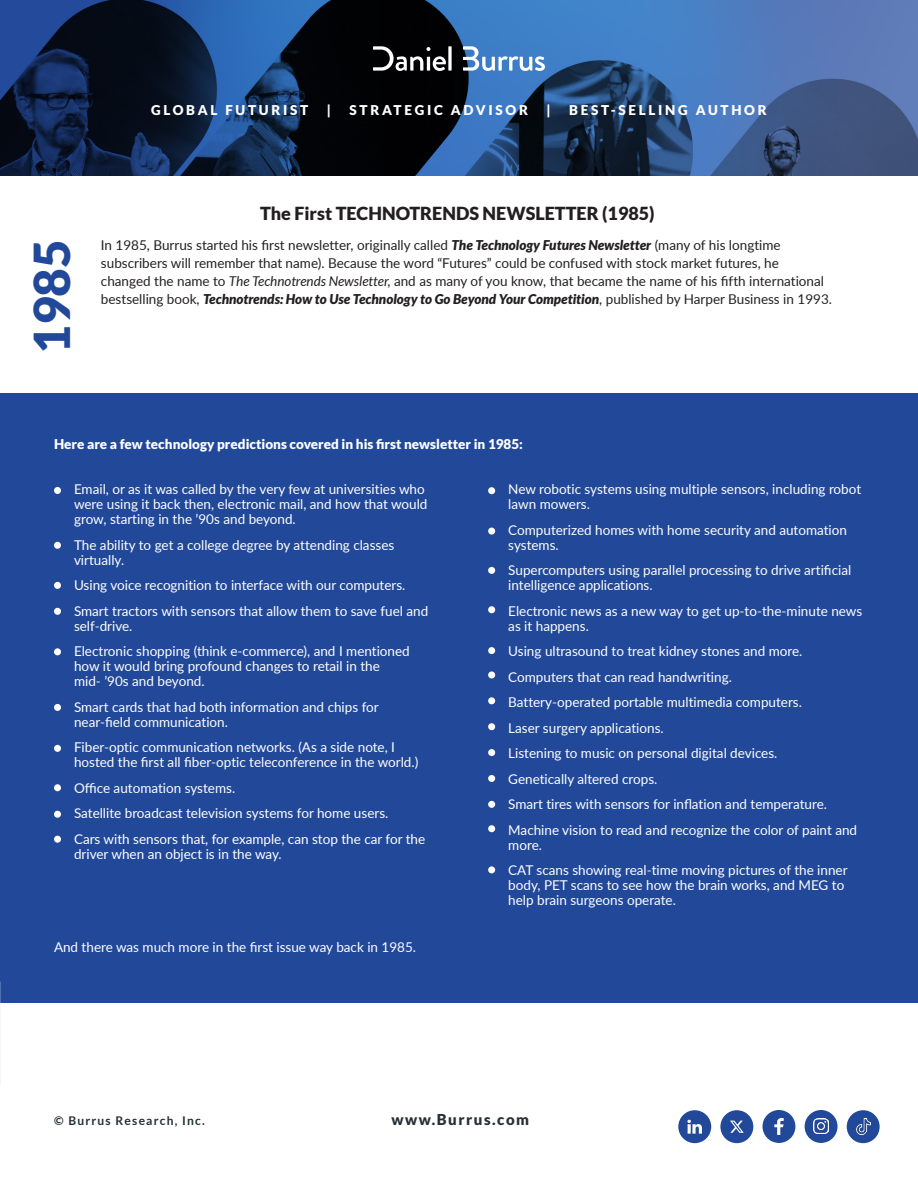
<style>
.page{position:relative;width:918px;height:1188px;background:#fff}
.page>*{position:absolute;margin:0;border:0;box-sizing:border-box;transform-origin:0 0}
.t1{font:900 49.5px "Lato";color:#224999}
.t2{font:900 18px "Lato";color:#231f20}
.t3{font:900 15px "Lato";letter-spacing:.1em;color:#272f37}
.t4{font:13.5px/25.5px "Lato";color:#fff}
.t5{font:13.5px/18px "Lato";color:#231f20}
.t6{font:900 13.5px "Lato";color:#fff}
.t7{font:900 13.5px "Lato";letter-spacing:.2em;color:#fff}
.t8{font:700 12px "Lato";letter-spacing:.1em;color:#223037}
.s1{font-weight:900;font-style:italic}
.s2{font-style:italic}
</style>
<div class="page">
<div style="left:0;top:393px;width:918px;height:609px;background:#224999"></div>
<img style="left:0;top:0;width:918px;height:176px">
<svg style="left:448px;top:46px;width:4px;height:25px"></svg>
<svg style="left:463px;top:46px;width:82px;height:45px;background:#598ac4"></svg>
<svg style="left:373px;top:46px;width:73px;height:45px;background:#2b2b2c"></svg>
<div style="left:488px;top:487px;width:7px;height:7px;background:#fff;border-radius:50%"></div>
<div style="left:488px;top:528px;width:7px;height:7px;background:#fff;border-radius:50%"></div>
<div style="left:488px;top:567px;width:7px;height:7px;background:#fff;border-radius:50%"></div>
<div style="left:488px;top:606px;width:7px;height:7px;background:#fff;border-radius:50%"></div>
<div style="left:488px;top:647px;width:7px;height:7px;background:#fff;border-radius:50%"></div>
<div style="left:488px;top:671px;width:7px;height:7px;background:#fff;border-radius:50%"></div>
<div style="left:488px;top:697px;width:7px;height:7px;background:#fff;border-radius:50%"></div>
<div style="left:488px;top:723px;width:7px;height:7px;background:#fff;border-radius:50%"></div>
<div style="left:488px;top:749px;width:7px;height:7px;background:#fff;border-radius:50%"></div>
<div style="left:488px;top:775px;width:7px;height:7px;background:#fff;border-radius:50%"></div>
<div style="left:488px;top:801px;width:7px;height:7px;background:#fff;border-radius:50%"></div>
<div style="left:488px;top:825px;width:7px;height:7px;background:#fff;border-radius:50%"></div>
<div style="left:488px;top:866px;width:7px;height:7px;background:#fff;border-radius:50%"></div>
<div style="left:54px;top:487px;width:7px;height:7px;background:#fff;border-radius:50%"></div>
<div style="left:54px;top:542px;width:7px;height:7px;background:#fff;border-radius:50%"></div>
<div style="left:54px;top:582px;width:7px;height:7px;background:#fff;border-radius:50%"></div>
<div style="left:54px;top:608px;width:7px;height:7px;background:#fff;border-radius:50%"></div>
<div style="left:54px;top:648px;width:7px;height:7px;background:#fff;border-radius:50%"></div>
<div style="left:54px;top:704px;width:7px;height:7px;background:#fff;border-radius:50%"></div>
<div style="left:54px;top:745px;width:7px;height:7px;background:#fff;border-radius:50%"></div>
<div style="left:54px;top:784px;width:7px;height:7px;background:#fff;border-radius:50%"></div>
<div style="left:54px;top:811px;width:7px;height:7px;background:#fff;border-radius:50%"></div>
<div style="left:54px;top:836px;width:7px;height:7px;background:#fff;border-radius:50%"></div>
<div style="left:805px;top:1110px;width:33px;height:33px;background:#224999;border-radius:50%"></div>
<img style="left:814px;top:1119px;width:15px;height:15px">
<div style="left:763px;top:1110px;width:32px;height:33px;background:#224999;border-radius:50%"></div>
<img style="left:774px;top:1118px;width:10px;height:17px">
<div style="left:678px;top:1110px;width:33px;height:33px;background:#224999;border-radius:50%"></div>
<svg style="left:687px;top:1120px;width:15px;height:14px"></svg>
<div style="left:720px;top:1110px;width:33px;height:33px;background:#224999;border-radius:50%"></div>
<svg style="left:730px;top:1110px;width:24px;height:23px"></svg>
<div style="left:847px;top:1110px;width:33px;height:33px;background:#224999;border-radius:50%"></div>
<img style="left:856px;top:1119px;width:15px;height:16px">
<p class="t7" style="left:151px;top:102px;width:159px">GLOBAL FUTURIST</p>
<p class="t6" style="left:327px;top:102px;width:6px">|</p>
<p class="t7" style="left:350px;top:102px;width:180px">STRATEGIC ADVISOR</p>
<p class="t6" style="left:547px;top:102px;width:6px">|</p>
<p class="t7" style="left:569px;top:102px;width:199px">BEST-SELLING AUTHOR</p>
<h1 class="t1" style="left:23px;top:354px;width:116px;rotate:-90deg">1985</h1>
<h2 class="t2" style="left:260px;top:203px;width:396px">The First TECHNOTRENDS NEWSLETTER (1985)</h2>
<p class="t5" style="left:101px;top:236px;width:733px">In 1985, Burrus started his first newsletter, originally called <span class="s1">The Technology Futures Newsletter</span> (many of his longtime subscribers will remember that name). Because the word “Futures” could be confused with stock market futures, he changed the name to <span class="s2">The Technotrends Newsletter,</span> and as many of you know, that became the name of his fifth international bestselling book, <span class="s1">Technotrends: How to Use Technology to Go Beyond Your Competition</span>, published by Harper Business in 1993.</p>
<p class="t6" style="left:54px;top:436px;width:471px">Here are a few technology predictions covered in his first newsletter in 1985:</p>
<p class="t4" style="left:74px;top:482px;width:355px;line-height:15px">Email, or as it was called by the very few at universities who were using it back then, electronic mail, and how that would grow, starting in the ’90s and beyond.</p>
<p class="t4" style="left:74px;top:537px;width:322px;line-height:15px">The ability to get a college degree by attending classes virtually.</p>
<p class="t4" style="left:74px;top:572px;width:356px">Using voice recognition to interface with our computers.<br>Smart tractors with sensors that allow them to save fuel and</p>
<p class="t4" style="left:74px;top:613px;width:337px">self-drive.<br>Electronic shopping (think e-commerce), and I mentioned</p>
<p class="t4" style="left:74px;top:659px;width:307px;line-height:15px">how it would bring profound changes to retail in the mid- ’90s and beyond.</p>
<p class="t4" style="left:74px;top:699px;width:306px;line-height:15px">Smart cards that had both information and chips for near-field communication.</p>
<p class="t4" style="left:74px;top:740px;width:346px;line-height:15px">Fiber-optic communication networks. (As a side note, I hosted the first all fiber-optic teleconference in the world.)</p>
<p class="t4" style="left:74px;top:775px;width:353px">Office automation systems.<br>Satellite broadcast television systems for home users.<br>Cars with sensors that, for example, can stop the car for the</p>
<p class="t4" style="left:74px;top:841px;width:209px">driver when an object is in the way.</p>
<p class="t4" style="left:508px;top:482px;width:354px;line-height:15px">New robotic systems using multiple sensors, including robot lawn mowers.</p>
<p class="t4" style="left:508px;top:522px;width:340px;line-height:15px">Computerized homes with home security and automation systems.</p>
<p class="t4" style="left:508px;top:563px;width:344px;line-height:15px">Supercomputers using parallel processing to drive artificial intelligence applications.</p>
<p class="t4" style="left:508px;top:603px;width:356px;line-height:15px">Electronic news as a new way to get up-to-the-minute news as it happens.</p>
<p class="t4" style="left:508px;top:638px;width:350px">Using ultrasound to treat kidney stones and more.<br>Computers that can read handwriting.<br>Battery-operated portable multimedia computers.<br>Laser surgery applications.<br>Listening to music on personal digital devices.<br>Genetically altered crops.<br>Smart tires with sensors for inflation and temperature.<br>Machine vision to read and recognize the color of paint and</p>
<p class="t4" style="left:508px;top:832px;width:341px">more.<br>CAT scans showing real-time moving pictures of the inner</p>
<p class="t4" style="left:508px;top:878px;width:338px;line-height:15px">body, PET scans to see how the brain works, and MEG to help brain surgeons operate.</p>
<p class="t4" style="left:54px;top:934px;width:364px">And there was much more in the first issue way back in 1985.</p>
<p class="t8" style="left:54px;top:1114px;width:152px">© Burrus Research, Inc.</p>
<p class="t3" style="left:391px;top:1111px;width:139px">www.Burrus.com</p>
</div>
